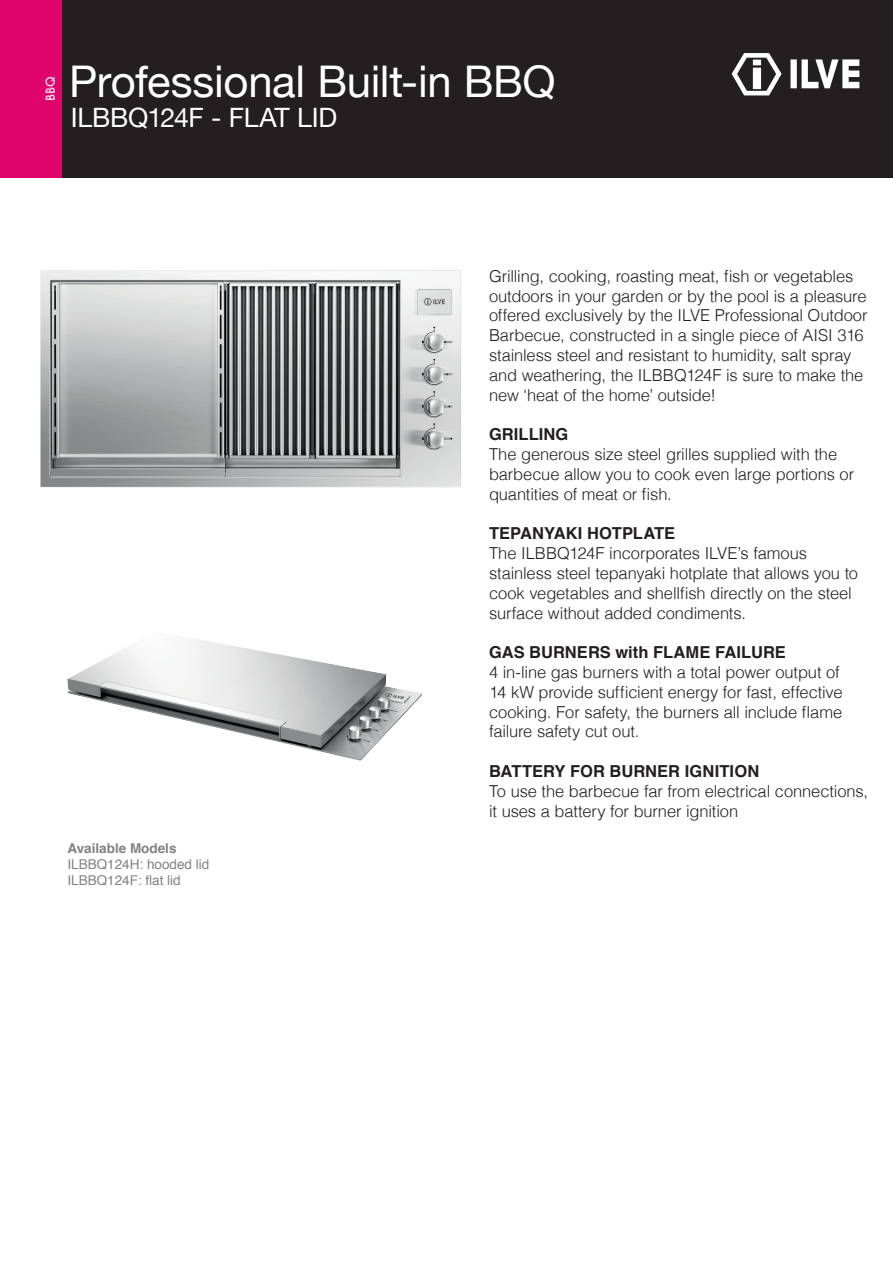
<style>
.page{position:relative;width:893px;height:1263px;background:#fff}
.page>*{position:absolute;margin:0;border:0;box-sizing:border-box;transform-origin:0 0}
.t1{font:43.65px "Helvetica Neue";letter-spacing:-.01em;color:#fff}
.t2{font:26.7px "Helvetica Neue";letter-spacing:-.01em;color:#fff}
.t3{font:300 16.5px/19.8px "Helvetica";letter-spacing:-.01em;color:#231f20}
.t4{font:700 16.5px "Helvetica";color:#231f20}
.t5{font:13.5px/16.2px "Helvetica";color:#808285}
.t6{font:700 13.5px "Helvetica";color:#808285}
.t7{font:500 12px "Futura";color:#fff}
</style>
<div class="page">
<img style="left:67px;top:638px;width:355px;height:123px">
<div style="left:0;top:0;width:893px;height:178px;background:#231f20"></div>
<svg style="left:732px;top:53px;width:127px;height:42px"></svg>
<div style="left:0;top:0;width:61px;height:177px;background:#df046b"></div>
<img style="left:40px;top:270px;width:421px;height:217px">
<p class="t7" style="left:42px;top:101px;width:26px;rotate:-90deg">BBQ</p>
<h1 class="t1" style="left:69px;top:50px;width:488px">Professional Built-in BBQ</h1>
<h2 class="t2" style="left:71px;top:99px;width:268px">ILBBQ124F - FLAT LID</h2>
<p class="t6" style="left:67px;top:837px;width:111px">Available Models</p>
<p class="t5" style="left:67px;top:856px;width:143px">ILBBQ124H: hooded lid<br>ILBBQ124F: flat lid</p>
<p class="t3" style="left:489px;top:265px;width:380px">Grilling, cooking, roasting meat, fish or vegetables outdoors in your garden or by the pool is a pleasure offered exclusively by the ILVE Professional Outdoor Barbecue, constructed in a single piece of AISI 316 stainless steel and resistant to humidity, salt spray and weathering, the ILBBQ124F is sure to make the new ‘heat of the home’ outside!</p>
<p class="t4" style="left:489px;top:421px;width:81px">GRILLING</p>
<p class="t3" style="left:489px;top:443px;width:367px">The generous size steel grilles supplied with the barbecue allow you to cook even large portions or quantities of meat or fish.</p>
<p class="t4" style="left:489px;top:520px;width:188px">TEPANYAKI HOTPLATE</p>
<p class="t3" style="left:489px;top:542px;width:371px">The ILBBQ124F incorporates ILVE’s famous stainless steel tepanyaki hotplate that allows you to cook vegetables and shellfish directly on the steel surface without added condiments.</p>
<p class="t4" style="left:489px;top:639px;width:298px">GAS BURNERS with FLAME FAILURE</p>
<p class="t3" style="left:489px;top:661px;width:355px">4 in-line gas burners with a total power output of 14 kW provide sufficient energy for fast, effective cooking. For safety, the burners all include flame failure safety cut out.</p>
<p class="t4" style="left:489px;top:758px;width:272px">BATTERY FOR BURNER IGNITION</p>
<p class="t3" style="left:489px;top:780px;width:381px">To use the barbecue far from electrical connections, it uses a battery for burner ignition</p>
</div>
